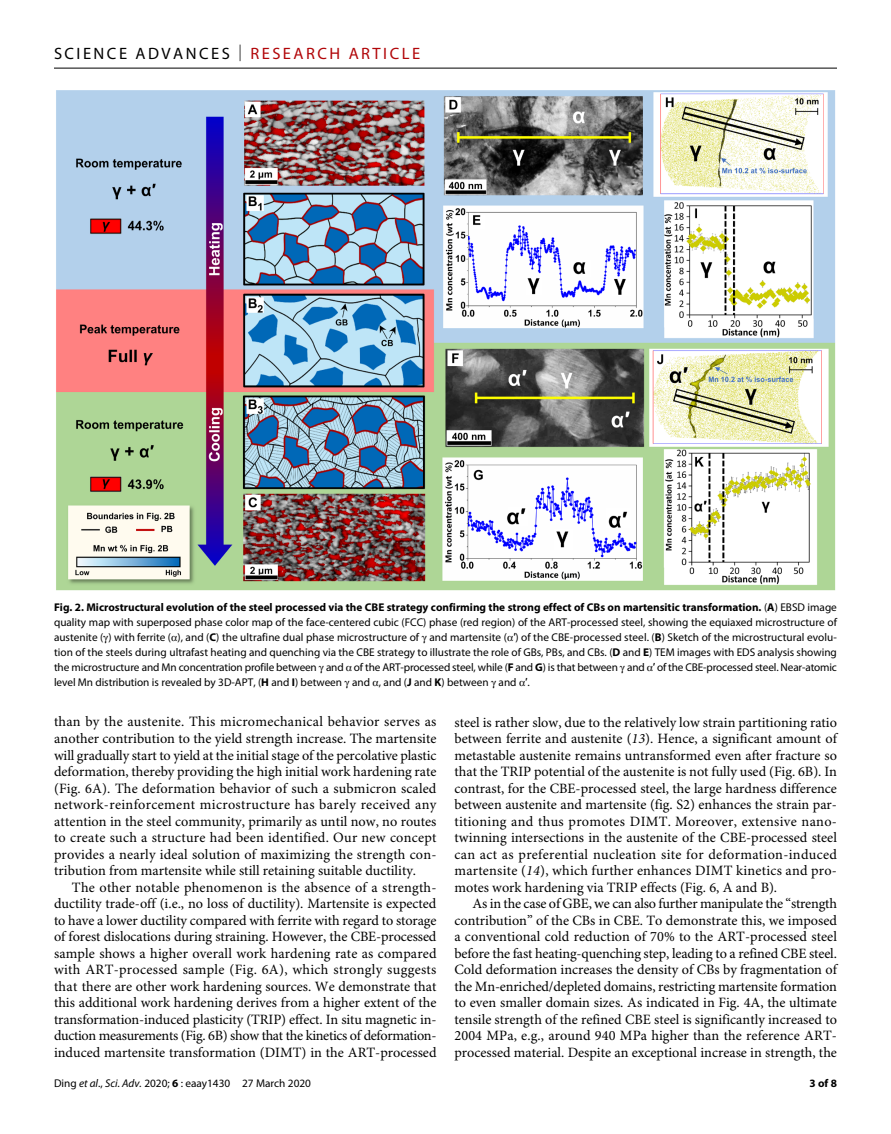
<style>
.page{position:relative;width:891px;height:1134px;background:#fff}
.page>*{position:absolute;margin:0;border:0;box-sizing:border-box;transform-origin:0 0}
.t1{font:16.5px "Myriad Pro";letter-spacing:.15em;color:#000}
.t2{font:14.25px/16.5px "Minion Pro";color:#000;text-align:justify}
.t3{font:11.25px/15px "Myriad Pro";color:#000;text-align:justify}
.t4{font:700 11.25px "Myriad Pro";color:#000}
.s1{font-weight:300}
.s2{color:#b10508}
.s3{font-weight:700}
.s4{font-style:italic}
</style>
<div class="page">
<hr style="left:54px;top:68px;width:783px;height:1px;background:#000">
<img style="left:56px;top:90px;width:780px;height:500px">
<p class="t1" style="left:54px;top:40px;width:368px">SCIENCE ADVANCES <span class="s1">|</span> <span class="s2">RESEARCH ARTICLE</span></p>
<p class="t3" style="left:54px;top:600px;width:785px"><span class="s3">Fig. 2. Microstructural evolution of the steel processed via the CBE strategy confirming the strong effect of CBs on martensitic transformation.</span> (<span class="s3">A</span>) EBSD image quality map with superposed phase color map of the face-centered cubic (FCC) phase (red region) of the ART-processed steel, showing the equiaxed microstructure of austenite ( ) with ferrite ( ), and (<span class="s3">C</span>) the ultrafine dual phase microstructure of and martensite ( ′) of the CBE-processed steel. (<span class="s3">B</span>) Sketch of the microstructural evolu&shy;tion of the steels during ultrafast heating and quenching via the CBE strategy to illustrate the role of GBs, PBs, and CBs. (<span class="s3">D</span> and <span class="s3">E</span>) TEM images with EDS analysis showing the microstructure and Mn concentration profile between and of the ART-processed steel, while (<span class="s3">F</span> and <span class="s3">G</span>) is that between and ′ of the CBE-processed steel. Near-atomic level Mn distribution is revealed by 3D-APT, (<span class="s3">H</span> and <span class="s3">I</span>) between and , and (<span class="s3">J</span> and <span class="s3">K</span>) between and ′.</p>
<p class="t2" style="left:54px;top:715px;width:384px">than by the austenite. This micromechanical behavior serves as another contribution to the yield strength increase. The martensite will gradually start to yield at the initial stage of the percolative plastic deformation, thereby providing the high initial work hardening rate (Fig. 6A). The deformation behavior of such a submicron scaled network-reinforcement microstructure has barely received any attention in the steel community, primarily as until now, no routes to create such a structure had been identified. Our new concept provides a nearly ideal solution of maximizing the strength con&shy;tribution from martensite while still retaining suitable ductility.</p>
<p class="t2" style="left:54px;top:880px;width:384px;text-indent:18px">The other notable phenomenon is the absence of a strength&shy;ductility trade-off (i.e., no loss of ductility). Martensite is expected to have a lower ductility compared with ferrite with regard to storage of forest dislocations during straining. However, the CBE-processed sample shows a higher overall work hardening rate as compared with ART-processed sample (Fig. 6A), which strongly suggests that there are other work hardening sources. We demonstrate that this additional work hardening derives from a higher extent of the transformation-induced plasticity (TRIP) effect. In situ magnetic in&shy;duction measurements (Fig. 6B) show that the kinetics of deformation&shy;induced martensite transformation (DIMT) in the ART-processed</p>
<p class="t3" style="left:54px;top:1076px;width:259px">Ding <span class="s4">et al</span>., <span class="s4">Sci. Adv.</span> 2020; <span class="s3">6</span> : eaay1430 27 March 2020</p>
<p class="t2" style="left:454px;top:715px;width:384px">steel is rather slow, due to the relatively low strain partitioning ratio between ferrite and austenite (<span class="s4">13</span>). Hence, a significant amount of metastable austenite remains untransformed even after fracture so that the TRIP potential of the austenite is not fully used (Fig. 6B). In contrast, for the CBE-processed steel, the large hardness difference between austenite and martensite (fig. S2) enhances the strain par&shy;titioning and thus promotes DIMT. Moreover, extensive nano&shy;twinning intersections in the austenite of the CBE-processed steel can act as preferential nucleation site for deformation-induced martensite (<span class="s4">14</span>), which further enhances DIMT kinetics and pro&shy;motes work hardening via TRIP effects (Fig. 6, A and B).</p>
<p class="t2" style="left:454px;top:897px;width:384px;text-indent:18px">As in the case of GBE, we can also further manipulate the “strength contribution” of the CBs in CBE. To demonstrate this, we imposed a conventional cold reduction of 70% to the ART-processed steel before the fast heating-quenching step, leading to a refined CBE steel.<br>Cold deformation increases the density of CBs by fragmentation of the Mn-enriched/depleted domains, restricting martensite formation to even smaller domain sizes. As indicated in Fig. 4A, the ultimate tensile strength of the refined CBE steel is significantly increased to 2004 MPa, e.g., around 940 MPa higher than the reference ART&shy;processed material. Despite an exceptional increase in strength, the</p>
<p class="t4" style="left:810px;top:1074px;width:29px">3 of 8</p>
</div>
